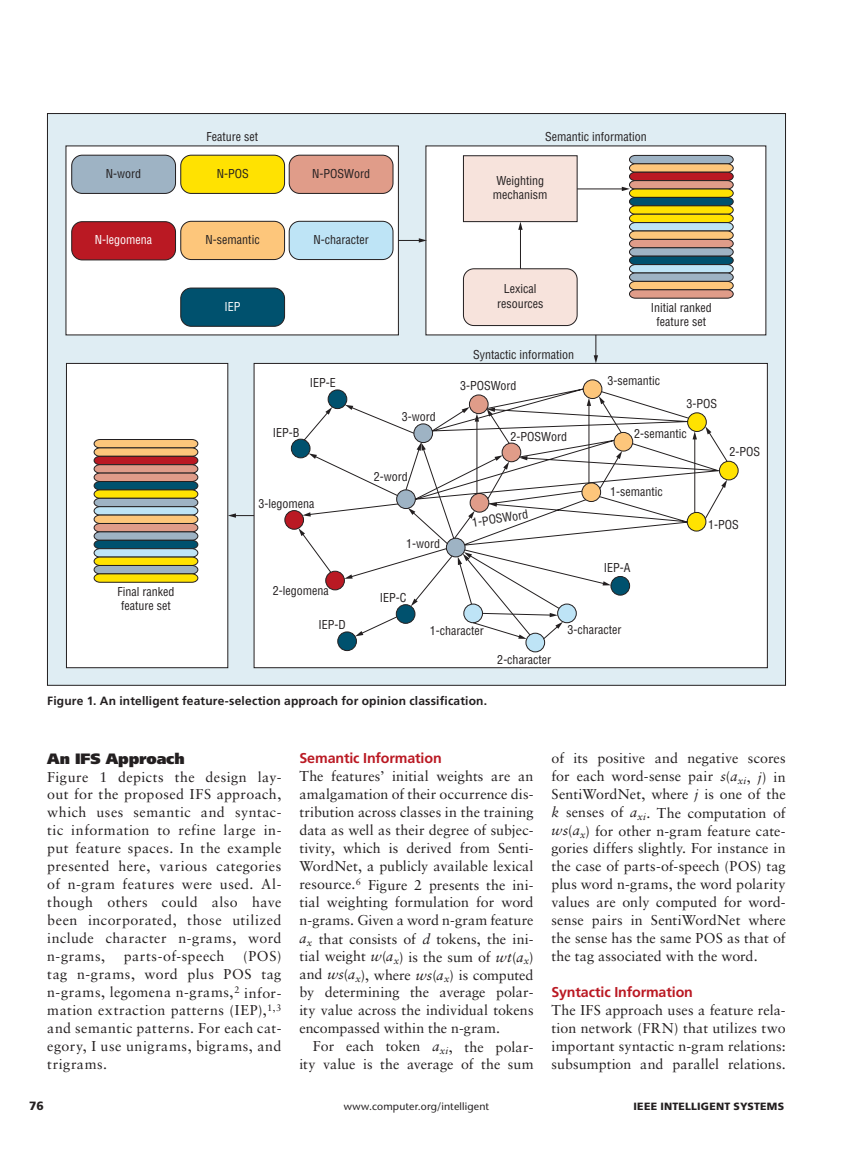
<style>
.page{position:relative;width:851px;height:1161px;background:#fff}
.page>*{position:absolute;margin:0;border:0;box-sizing:border-box;transform-origin:0 0}
.t1{font:900 15px "Frutiger LT Std";letter-spacing:-.005em;color:#231f20}
.t2{font:14.25px/18px "Sabon LT Std";letter-spacing:.015em;color:#231f20;text-align:justify}
.t3{font:700 14.25px "Frutiger LT Std";letter-spacing:-.01em;color:#ba1923}
.t4{font:14.25px "Sabon LT Std";letter-spacing:.04em;color:#231f20}
.t5{font:condensed 12px/14.4px "Helvetica LT Std";color:#231f20;text-align:center}
.t6{font:700 12px "Frutiger LT Std";letter-spacing:.015em;color:#231f20}
.t7{font:condensed 12px "Helvetica LT Std";color:#fff}
.t8{font:900 12px "Frutiger LT Std";color:#231f20}
.t9{font:500 10.5px "Stone Sans Std";letter-spacing:.015em;color:#231f20}
.t10{font:900 10.5px "Frutiger LT Std";letter-spacing:.025em;color:#231f20}
.s1{font-style:italic}
</style>
<div class="page">
<div style="left:47px;top:114px;width:738px;height:571px;background:#dfedf3"></div>
<div style="left:254px;top:363px;width:513px;height:305px;background:#fff"></div>
<div style="left:66px;top:363px;width:162px;height:305px;background:#fff"></div>
<div style="left:66px;top:363px;width:162px;height:305px;border:1px solid #231f20"></div>
<div style="left:426px;top:146px;width:339px;height:189px;background:#fff"></div>
<div style="left:463px;top:156px;width:114px;height:66px;background:#f7e3dc"></div>
<div style="left:463px;top:155px;width:114px;height:67px;border:1px solid #231f20"></div>
<svg style="left:93px;top:188px;width:531px;height:395px"></svg>
<svg style="left:621px;top:155px;width:113px;height:144px;background:#ad9e7a"></svg>
<hr style="left:520px;top:228px;width:1px;height:41px;background:#231f20">
<svg style="left:518px;top:222px;width:4px;height:8px"></svg>
<svg style="left:228px;top:513px;width:26px;height:5px"></svg>
<svg style="left:593px;top:335px;width:5px;height:28px"></svg>
<svg style="left:285px;top:511px;width:18px;height:18px"></svg>
<div style="left:284px;top:510px;width:20px;height:20px;border:1px solid #231f20;border-radius:50%"></div>
<div style="left:338px;top:632px;width:18px;height:19px;background:#00516e;border-radius:50%"></div>
<div style="left:337px;top:632px;width:20px;height:19px;border:1px solid #231f20;border-radius:50%"></div>
<div style="left:526px;top:633px;width:18px;height:19px;background:#bee4f6;border-radius:50%"></div>
<div style="left:525px;top:633px;width:20px;height:19px;border:1px solid #231f20;border-radius:50%"></div>
<svg style="left:583px;top:380px;width:19px;height:19px"></svg>
<div style="left:583px;top:379px;width:19px;height:20px;border:1px solid #231f20;border-radius:50%"></div>
<div style="left:719px;top:461px;width:19px;height:19px;background:#ffe201;border-radius:50%"></div>
<div style="left:719px;top:461px;width:19px;height:19px;border:1px solid #231f20;border-radius:50%"></div>
<svg style="left:290px;top:384px;width:438px;height:256px"></svg>
<div style="left:66px;top:146px;width:332px;height:189px;background:#fff"></div>
<div style="left:72px;top:155px;width:103px;height:38px;background:#9eb3c4;border-radius:10px"></div>
<div style="left:71px;top:155px;width:105px;height:39px;border:1px solid #231f20;border-radius:10px"></div>
<div style="left:72px;top:222px;width:103px;height:38px;background:#ba1923;border-radius:10px"></div>
<div style="left:71px;top:221px;width:105px;height:39px;border:1px solid #231f20;border-radius:10px"></div>
<div style="left:181px;top:155px;width:103px;height:38px;background:#ffe201;border-radius:10px"></div>
<div style="left:180px;top:155px;width:105px;height:39px;border:1px solid #231f20;border-radius:10px"></div>
<div style="left:289px;top:155px;width:104px;height:38px;background:#e09c89;border-radius:10px"></div>
<div style="left:289px;top:155px;width:104px;height:39px;border:1px solid #231f20;border-radius:10px"></div>
<div style="left:181px;top:221px;width:103px;height:39px;background:#fdc67b;border-radius:10px"></div>
<div style="left:180px;top:221px;width:105px;height:39px;border:1px solid #231f20;border-radius:10px"></div>
<div style="left:181px;top:288px;width:103px;height:38px;background:#00516e;border-radius:10px"></div>
<div style="left:180px;top:288px;width:105px;height:39px;border:1px solid #231f20;border-radius:10px"></div>
<div style="left:289px;top:221px;width:104px;height:39px;background:#bee4f6;border-radius:10px"></div>
<div style="left:289px;top:221px;width:104px;height:39px;border:1px solid #231f20;border-radius:10px"></div>
<svg style="left:398px;top:238px;width:29px;height:5px"></svg>
<p class="t5" style="left:106px;top:166px;width:37px">N-word</p>
<p class="t5" style="left:206px;top:130px;width:53px">Feature set</p>
<p class="t5" style="left:217px;top:166px;width:34px">N-POS</p>
<p class="t5" style="left:312px;top:166px;width:59px">N-POSWord</p>
<p class="t7" style="left:95px;top:232px;width:59px">N-legomena</p>
<p class="t5" style="left:206px;top:232px;width:55px">N-semantic</p>
<p class="t5" style="left:313px;top:232px;width:57px">N-character</p>
<p class="t5" style="left:117px;top:584px;width:58px">Final ranked feature set</p>
<p class="t7" style="left:225px;top:299px;width:18px">IEP</p>
<p class="t5" style="left:310px;top:376px;width:28px">IEP-E</p>
<p class="t5" style="left:273px;top:426px;width:28px">IEP-B</p>
<p class="t5" style="left:258px;top:496px;width:57px">3-legomena</p>
<p class="t5" style="left:273px;top:584px;width:57px">2-legomena</p>
<p class="t5" style="left:401px;top:409px;width:35px">3-word</p>
<p class="t5" style="left:373px;top:469px;width:35px">2-word</p>
<p class="t5" style="left:406px;top:536px;width:35px">1-word</p>
<p class="t5" style="left:380px;top:590px;width:28px">IEP-C</p>
<p class="t5" style="left:545px;top:129px;width:103px">Semantic information</p>
<p class="t5" style="left:493px;top:173px;width:56px;text-align:left">Weighting mechanism</p>
<p class="t5" style="left:497px;top:282px;width:48px">Lexical resources</p>
<p class="t5" style="left:473px;top:347px;width:102px">Syntactic information</p>
<p class="t5" style="left:460px;top:378px;width:58px">3-POSWord</p>
<p class="t5" style="left:510px;top:430px;width:58px">2-POSWord</p>
<p class="t5" style="left:471px;top:516px;width:58px;rotate:-9deg">1-POSW ord</p>
<p class="t5" style="left:650px;top:300px;width:62px">Initial ranked feature set</p>
<p class="t5" style="left:607px;top:374px;width:54px">3-semantic</p>
<p class="t5" style="left:686px;top:396px;width:32px">3-POS</p>
<p class="t5" style="left:634px;top:427px;width:54px">2-semantic</p>
<p class="t5" style="left:610px;top:484px;width:54px">1-semantic</p>
<p class="t5" style="left:604px;top:560px;width:28px">IEP-A</p>
<p class="t5" style="left:729px;top:445px;width:32px">2-POS</p>
<p class="t5" style="left:708px;top:517px;width:32px">1-POS</p>
<p class="t5" style="left:318px;top:617px;width:29px">IEP-D</p>
<p class="t5" style="left:430px;top:624px;width:55px">1-character</p>
<p class="t5" style="left:497px;top:652px;width:55px">2-character</p>
<p class="t6" style="left:47px;top:694px;width:441px">Figure 1. An intelligent feature-selection approach for opinion classification.</p>
<p class="t5" style="left:567px;top:623px;width:55px">3-character</p>
<p class="t1" style="left:47px;top:749px;width:139px">An IFS Approach</p>
<p class="t2" style="left:47px;top:767px;width:236px">Figure 1 depicts the design lay&shy;out for the proposed IFS approach, which uses semantic and syntac&shy;tic information to refine large in&shy;put feature spaces. In the example presented here, various categories of n-gram features were used. Al&shy;though others could also have been incorporated, those utilized include character n-grams, word n-grams,</p>
<p class="t4" style="left:124px;top:948px;width:102px">parts-of-speech</p>
<p class="t2" style="left:47px;top:947px;width:236px;text-indent:196px">(POS) tag n-grams, word plus POS tag n-grams, legomena n-grams,<sup>2</sup> infor&shy;mation extraction patterns (IEP),<sup>1,3 </sup>and semantic patterns. For each cat&shy;egory, I use unigrams, bigrams, and trigrams.</p>
<p class="t3" style="left:299px;top:750px;width:144px">Semantic Information</p>
<p class="t2" style="left:299px;top:767px;width:236px">The features’ initial weights are an amalgamation of their occurrence dis&shy;tribution across classes in the training data as well as their degree of subjec&shy;tivity, which is derived from Senti-WordNet, a publicly available lexical resource.<sup>6</sup> Figure 2 presents the ini&shy;tial weighting formulation for word n-grams. Given a word n-gram feature <span class="s1">a</span><sub>x</sub> that consists of <span class="s1">d</span> tokens, the ini&shy;tial weight <span class="s1">w</span>(<span class="s1">a</span><sub>x</sub>) is the sum of <span class="s1">wt</span>(<span class="s1">a</span><sub>x</sub>) and <span class="s1">ws</span>(<span class="s1">a</span><sub>x</sub>), where <span class="s1">ws</span>(<span class="s1">a</span><sub>x</sub>) is computed by determining the average polar&shy;ity value across the individual tokens encompassed within the n-gram.</p>
<p class="t2" style="left:299px;top:1037px;width:236px;text-align:right">For each token <span class="s1">a</span><sub>xi</sub>, the polar&shy;ity value is the average of the sum</p>
<p class="t2" style="left:551px;top:749px;width:236px">of its positive and negative scores for each word-sense pair <span class="s1">s</span>(<span class="s1">a</span><sub>xi</sub>, <span class="s1">j</span>) in SentiWordNet, where <span class="s1">j</span> is one of the <span class="s1">k</span> senses of <span class="s1">a</span><sub>xi</sub>. The computation of <span class="s1">ws</span>(<span class="s1">a</span><sub>x</sub>) for other n-gram feature cate&shy;gories differs slightly. For instance in the case of parts-of-speech (POS) tag plus word n-grams, the word polarity values are only computed for word&shy;sense pairs in SentiWordNet where the sense has the same POS as that of the tag associated with the word.</p>
<p class="t3" style="left:551px;top:984px;width:143px">Syntactic Information</p>
<p class="t2" style="left:551px;top:1001px;width:235px">The IFS approach uses a feature rela&shy;tion network (FRN) that utilizes two important syntactic n-gram relations: subsumption and parallel relations.</p>
<p class="t8" style="left:29px;top:1099px;width:16px">76</p>
<p class="t9" style="left:343px;top:1100px;width:147px">www.computer.org/intelligent</p>
<p class="t10" style="left:633px;top:1100px;width:108px">IEEE INTELL IGENT SYST</p>
<p class="t10" style="left:760px;top:1100px;width:24px">EMS</p>
</div>
